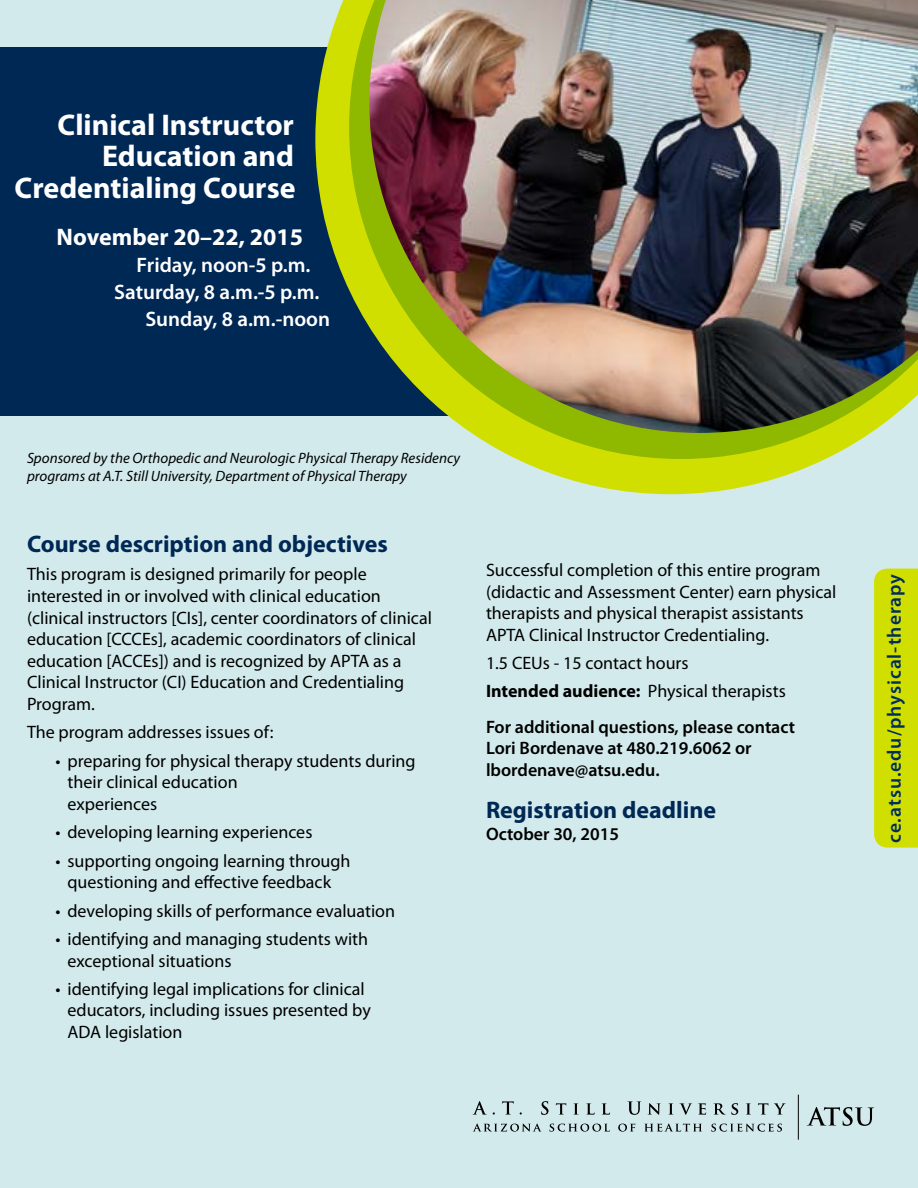
<style>
.page{position:relative;width:918px;height:1188px;background:#d3eaec}
.page>*{position:absolute;margin:0;border:0;box-sizing:border-box;transform-origin:0 0}
.t1{font:700 30px/31.5px "Myriad Pro";color:#fff;text-align:right}
.t2{font:700 24px "Myriad Pro";color:#002855}
.t3{font:700 24px "Myriad Pro";color:#fff}
.t4{font:600 21px "Myriad Pro";color:#fff}
.t5{font:600 19.5px "Myriad Pro";letter-spacing:.05em;color:#002d5b}
.t6{font:18px/21.6px "Myriad Pro";color:#000}
.t7{font:600 18px/21.6px "Myriad Pro";color:#000}
.t8{font:italic 15px/18px "Myriad Pro";color:#000}
.s1{font-weight:700}
</style>
<div class="page">
<div style="left:874px;top:569px;width:44px;height:279px;background:#d0df00"></div>
<svg style="left:472px;top:1101px;width:15px;height:14px"></svg>
<svg style="left:502px;top:1101px;width:12px;height:14px"></svg>
<svg style="left:541px;top:1101px;width:8px;height:14px"></svg>
<svg style="left:556px;top:1103px;width:10px;height:12px"></svg>
<svg style="left:574px;top:1103px;width:5px;height:12px"></svg>
<svg style="left:586px;top:1103px;width:9px;height:12px"></svg>
<svg style="left:602px;top:1103px;width:8px;height:12px"></svg>
<svg style="left:627px;top:1101px;width:14px;height:14px"></svg>
<svg style="left:648px;top:1103px;width:13px;height:12px"></svg>
<svg style="left:669px;top:1103px;width:23px;height:12px"></svg>
<svg style="left:698px;top:1103px;width:8px;height:12px"></svg>
<svg style="left:713px;top:1103px;width:25px;height:12px"></svg>
<svg style="left:746px;top:1103px;width:5px;height:12px"></svg>
<svg style="left:758px;top:1103px;width:10px;height:12px"></svg>
<svg style="left:774px;top:1103px;width:12px;height:12px"></svg>
<svg style="left:473px;top:1124px;width:69px;height:8px"></svg>
<svg style="left:550px;top:1124px;width:60px;height:8px"></svg>
<svg style="left:618px;top:1124px;width:17px;height:8px"></svg>
<svg style="left:644px;top:1124px;width:58px;height:8px"></svg>
<svg style="left:711px;top:1124px;width:71px;height:8px"></svg>
<hr style="left:798px;top:1095px;width:1px;height:45px;background:#000">
<svg style="left:807px;top:1107px;width:67px;height:19px"></svg>
<div style="left:0;top:48px;width:644px;height:368px;background:#002855"></div>
<svg style="left:315px;top:0;width:510px;height:494px"></svg>
<svg style="left:349px;top:0;width:522px;height:459px"></svg>
<img style="left:369px;top:0;width:549px;height:433px">
<h1 class="t1" style="left:15px;top:109px;width:282px">Clinical Instructor<br>Education and<br>Credentialing Course</h1>
<h2 class="t3" style="left:57px;top:224px;width:248px">November 20–22, 2015</h2>
<p class="t4" style="left:137px;top:253px;width:175px">Friday, noon-5 p.m.</p>
<p class="t4" style="left:114px;top:280px;width:207px">Saturday, 8 a.m.-5 p.m.</p>
<p class="t4" style="left:145px;top:307px;width:186px">Sunday, 8 a.m.-noon</p>
<p class="t8" style="left:27px;top:449px;width:435px">Sponsored by the Orthopedic and Neurologic Physical Therapy Residency programs at A.T. Still University, Department of Physical Therapy</p>
<h2 class="t2" style="left:27px;top:531px;width:362px">Course description and objectives</h2>
<p class="t6" style="left:27px;top:564px;width:406px">This program is designed primarily for people interested in or involved with clinical education (clinical instructors [CIs], center coordinators of clinical education [CCCEs], academic coordinators of clinical education [ACCEs]) and is recognized by APTA as a Clinical Instructor (CI) Education and Credentialing Program.</p>
<p class="t6" style="left:27px;top:722px;width:248px">The program addresses issues of:</p>
<p class="t6" style="left:68px;top:750px;width:350px;text-indent:-12px">• preparing for physical therapy students during their clinical education<br>experiences</p>
<p class="t6" style="left:55px;top:822px;width:258px">• developing learning experiences</p>
<p class="t6" style="left:55px;top:850px;width:297px;text-align:center">• supporting ongoing learning through questioning and effective feedback</p>
<p class="t6" style="left:55px;top:900px;width:341px">• developing skills of performance evaluation</p>
<p class="t6" style="left:68px;top:928px;width:302px;text-indent:-12px">• identifying and managing students with exceptional situations</p>
<p class="t6" style="left:68px;top:978px;width:305px;text-indent:-12px">• identifying legal implications for clinical educators, including issues presented by<br>ADA legislation</p>
<p class="t6" style="left:486px;top:559px;width:352px">Successful completion of this entire program (didactic and Assessment Center) earn physical therapists and physical therapist assistants APTA Clinical Instructor Credentialing.</p>
<p class="t6" style="left:486px;top:649px;width:301px;line-height:28.3px">1.5 CEUs - 15 contact hours<br><span class="s1">Intended audience:</span> Physical therapists</p>
<p class="t7" style="left:486px;top:716px;width:311px">For additional questions, please contact<br>Lori Bordenave at 480.219.6062 or lbordenave@atsu.edu.</p>
<h2 class="t2" style="left:486px;top:796px;width:232px">Registration deadline</h2>
<p class="t7" style="left:486px;top:823px;width:135px">October 30, 2015</p>
<p class="t5" style="left:883px;top:843px;width:271px;rotate:-90deg">ce.atsu.edu/physical-therapy</p>
</div>
